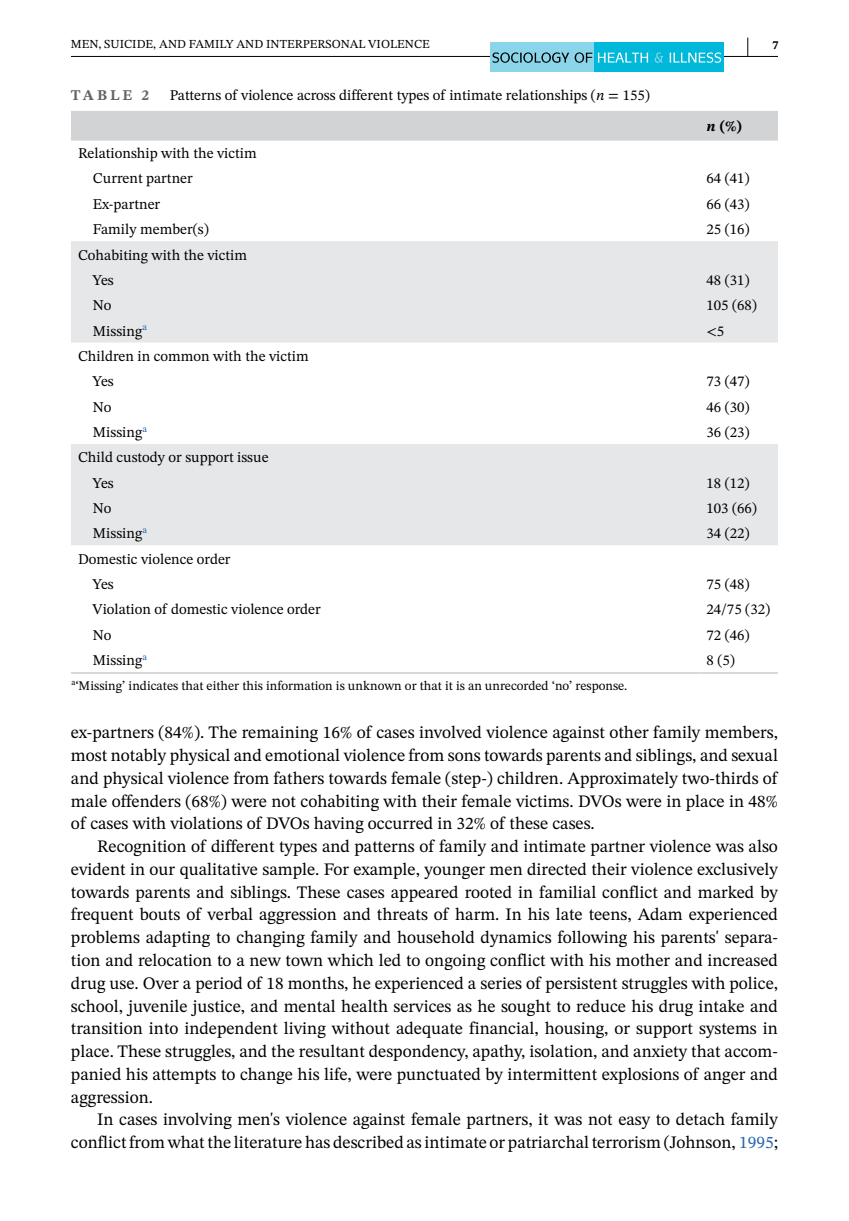
<style>
.page{position:relative;width:849px;height:1221px;background:#fff}
.page>*{position:absolute;margin:0;border:0;box-sizing:border-box;transform-origin:0 0}
.t1{font:17.5px/22.8px "STIX Two Text";color:#000;text-align:justify}
.t2{font:14.88px/25.4px "STIX Two Text";color:#000}
.t3{font:700 14.88px "STIX Two Text";letter-spacing:.2em;color:#636466}
.t4{font:700 14.88px "STIX Two Text";color:#000}
.t5{font:13.12px "STIX Two Text";color:#000}
.t6{font:12.25px "STIX Two Text";color:#000}
.t7{font:700 12.25px "STIX Two Text";color:#000}
.s1{font-style:italic}
.s2{color:#2564af}
</style>
<div class="page">
<hr style="left:71px;top:56px;width:706px;height:1px;background:#000">
<div style="left:490px;top:42px;width:104px;height:30px;background:#8bd5ea"></div>
<div style="left:594px;top:42px;width:129px;height:30px;background:#00b8da"></div>
<svg style="left:492px;top:52px;width:156px;height:11px"></svg>
<svg style="left:654px;top:52px;width:9px;height:11px"></svg>
<svg style="left:669px;top:52px;width:52px;height:11px"></svg>
<svg style="left:747px;top:38px;width:1px;height:18px"></svg>
<div style="left:71px;top:111px;width:706px;height:28px;background:#d1d3d4"></div>
<svg style="left:71px;top:241px;width:706px;height:304px;fill:#e6e7e8"></svg>
<hr style="left:71px;top:139px;width:628px;height:2px;background:#d1d3d4">
<hr style="left:699px;top:139px;width:78px;height:2px;background:#d1d3d4">
<hr style="left:71px;top:672px;width:628px;height:1px;background:#d1d3d4">
<hr style="left:699px;top:672px;width:78px;height:1px;background:#d1d3d4">
<p class="t6" style="left:71px;top:35px;width:360px">MEN, SUICIDE, AND FAMILY AND INTERPERSONAL VIOLENCE</p>
<p class="t7" style="left:772px;top:36px;width:8px">7</p>
<p class="t3" style="left:71px;top:84px;width:79px">TABLE 2</p>
<p class="t2" style="left:170px;top:82px;width:481px">Patterns of violence across different types of intimate relationships (<span class="s1">n</span> = 155)</p>
<p class="t2" style="left:93px;top:140px;width:165px;text-indent:-15px">Relationship with the victim<br>Current partner</p>
<p class="t4" style="left:706px;top:115px;width:38px"><span class="s1">n</span> (%)</p>
<p class="t2" style="left:706px;top:166px;width:45px">64 (41)</p>
<p class="t2" style="left:93px;top:191px;width:69px">Ex-partner</p>
<p class="t2" style="left:706px;top:191px;width:45px">66 (43)</p>
<p class="t2" style="left:93px;top:216px;width:117px">Family member(s)</p>
<p class="t2" style="left:706px;top:216px;width:45px">25 (16)</p>
<p class="t2" style="left:93px;top:242px;width:156px;text-indent:-15px">Cohabiting with the victim<br>Yes</p>
<p class="t2" style="left:706px;top:267px;width:45px">48 (31)</p>
<p class="t2" style="left:93px;top:292px;width:20px">No</p>
<p class="t2" style="left:706px;top:292px;width:52px">105 (68)</p>
<p class="t2" style="left:93px;top:318px;width:56px">Missing<sup>a</sup></p>
<p class="t2" style="left:706px;top:318px;width:19px">&lt;5</p>
<p class="t2" style="left:93px;top:343px;width:217px;text-indent:-15px">Children in common with the victim<br>Yes</p>
<p class="t2" style="left:706px;top:368px;width:45px">73 (47)</p>
<p class="t2" style="left:93px;top:394px;width:20px">No</p>
<p class="t2" style="left:706px;top:394px;width:45px">46 (30)</p>
<p class="t2" style="left:93px;top:419px;width:56px">Missing<sup>a</sup></p>
<p class="t2" style="left:706px;top:419px;width:45px">36 (23)</p>
<p class="t2" style="left:93px;top:444px;width:177px;text-indent:-15px">Child custody or support issue<br>Yes</p>
<p class="t2" style="left:706px;top:470px;width:45px">18 (12)</p>
<p class="t2" style="left:93px;top:495px;width:20px">No</p>
<p class="t2" style="left:706px;top:495px;width:52px">103 (66)</p>
<p class="t2" style="left:93px;top:520px;width:56px">Missing<sup>a</sup></p>
<p class="t2" style="left:706px;top:520px;width:45px">34 (22)</p>
<p class="t2" style="left:93px;top:546px;width:139px;text-indent:-15px">Domestic violence order<br>Yes</p>
<p class="t2" style="left:706px;top:571px;width:45px">75 (48)</p>
<p class="t2" style="left:93px;top:596px;width:230px">Violation of domestic violence order</p>
<p class="t2" style="left:706px;top:596px;width:65px">24/75 (32)</p>
<p class="t2" style="left:93px;top:622px;width:20px">No</p>
<p class="t2" style="left:706px;top:622px;width:45px">72 (46)</p>
<p class="t2" style="left:93px;top:647px;width:56px">Missing<sup>a</sup></p>
<p class="t2" style="left:706px;top:647px;width:30px">8 (5)</p>
<p class="t5" style="left:71px;top:676px;width:557px"><sup>a</sup>‘Missing’ indicates that either this information is unknown or that it is an unrecorded ‘no’ response.</p>
<p class="t1" style="left:71px;top:721px;width:708px">ex-partners (84%). The remaining 16% of cases involved violence against other family members, most notably physical and emotional violence from sons towards parents and siblings, and sexual and physical violence from fathers towards female (step-) children. Approximately two-thirds of male offenders (68%) were not cohabiting with their female victims. DVOs were in place in 48% of cases with violations of DVOs having occurred in 32% of these cases.</p>
<p class="t1" style="left:71px;top:834px;width:708px;text-indent:26px">Recognition of different types and patterns of family and intimate partner violence was also evident in our qualitative sample. For example, younger men directed their violence exclusively towards parents and siblings. These cases appeared rooted in familial conflict and marked by frequent bouts of verbal aggression and threats of harm. In his late teens, Adam experienced problems adapting to changing family and household dynamics following his parents' separa&shy;tion and relocation to a new town which led to ongoing conflict with his mother and increased drug use. Over a period of 18 months, he experienced a series of persistent struggles with police, school, juvenile justice, and mental health services as he sought to reduce his drug intake and transition into independent living without adequate financial, housing, or support systems in place. These struggles, and the resultant despondency, apathy, isolation, and anxiety that accom&shy;panied his attempts to change his life, were punctuated by intermittent explosions of anger and aggression.</p>
<p class="t1" style="left:71px;top:1107px;width:708px;text-align:right">In cases involving men's violence against female partners, it was not easy to detach family conflict from what the literature has described as intimate or patriarchal terrorism (Johnson, <span class="s2">1995</span>;</p>
</div>
